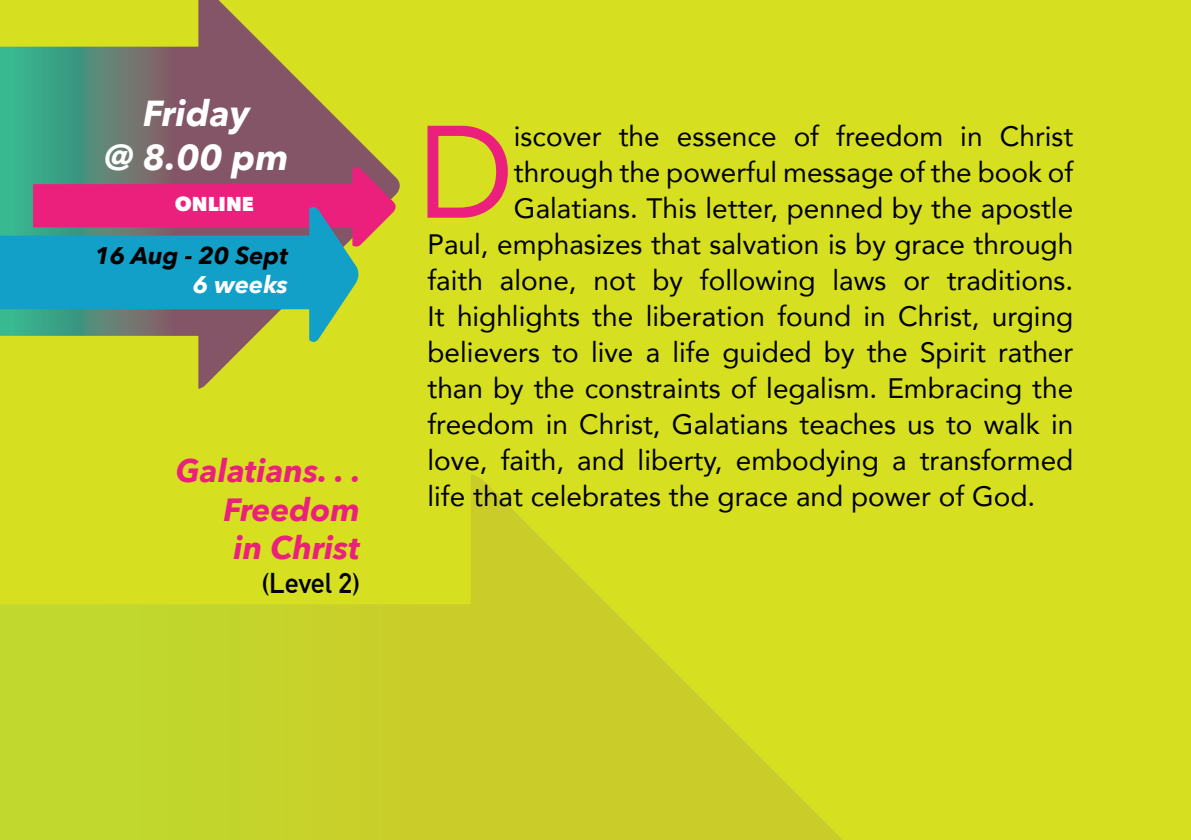
<style>
.page{position:relative;width:1191px;height:840px;background:#fff}
.page>*{position:absolute;margin:0;border:0;box-sizing:border-box;transform-origin:0 0}
.t1{font:129.6px "Avenir";color:#eb207c}
.t2{font:italic 700 36px/43.2px "Avenir Next";color:#fff;text-align:center}
.t3{font:italic 700 32px/38.4px "Avenir Next";color:#eb207c;text-align:right}
.t4{font:28px "Avenir";color:#000}
.t5{font:700 28px "DIN Alternate";letter-spacing:-.005em;color:#000}
.t6{font:italic 700 24px "Avenir Next";color:#000}
.t7{font:italic 700 24px "Avenir Next";color:#fff}
.t8{font:800 20px "Avenir Next";color:#fff}
</style>
<div class="page">
<div style="left:0;top:0;width:1191px;height:839px;background:#d6df20"></div>
<svg style="left:0;top:0;width:400px;height:388px"></svg>
<svg style="left:33px;top:165px;width:365px;height:82px;background:#b54a70"></svg>
<svg style="left:0;top:204px;width:362px;height:140px;background:#598b99"></svg>
<svg style="left:0;top:475px;width:841px;height:364px"></svg>
<p class="t2" style="left:105px;top:92px;width:186px">Friday<br>@ 8.00 pm</p>
<p class="t8" style="left:175px;top:191px;width:81px">ONLINE</p>
<p class="t6" style="left:95px;top:234px;width:195px">16 Aug - 20 Sept</p>
<p class="t7" style="left:193px;top:263px;width:96px">6 weeks</p>
<p class="t3" style="left:176px;top:451px;width:187px">Galatians. . .<br>Freedom<br>in Christ</p>
<p class="t5" style="left:261px;top:561px;width:100px">(Level 2)</p>
<h1 class="t1" style="left:418px;top:68px;width:98px">D</h1>
<p class="t4" style="left:514px;top:113px;width:561px">iscover the essence of freedom in Christ</p>
<p class="t4" style="left:514px;top:149px;width:561px">through the powerful message of the book of</p>
<p class="t4" style="left:514px;top:185px;width:561px">Galatians. This letter, penned by the apostle</p>
<p class="t4" style="left:427px;top:221px;width:647px">Paul, emphasizes that salvation is by grace through</p>
<p class="t4" style="left:427px;top:257px;width:647px">faith alone, not by following laws or traditions.</p>
<p class="t4" style="left:427px;top:293px;width:647px">It highlights the liberation found in Christ, urging</p>
<p class="t4" style="left:427px;top:329px;width:647px">believers to live a life guided by the Spirit rather</p>
<p class="t4" style="left:427px;top:365px;width:647px">than by the constraints of legalism. Embracing the</p>
<p class="t4" style="left:427px;top:401px;width:647px">freedom in Christ, Galatians teaches us to walk in</p>
<p class="t4" style="left:427px;top:437px;width:647px">love, faith, and liberty, embodying a transformed</p>
<p class="t4" style="left:427px;top:473px;width:609px">life that celebrates the grace and power of God.</p>
</div>
